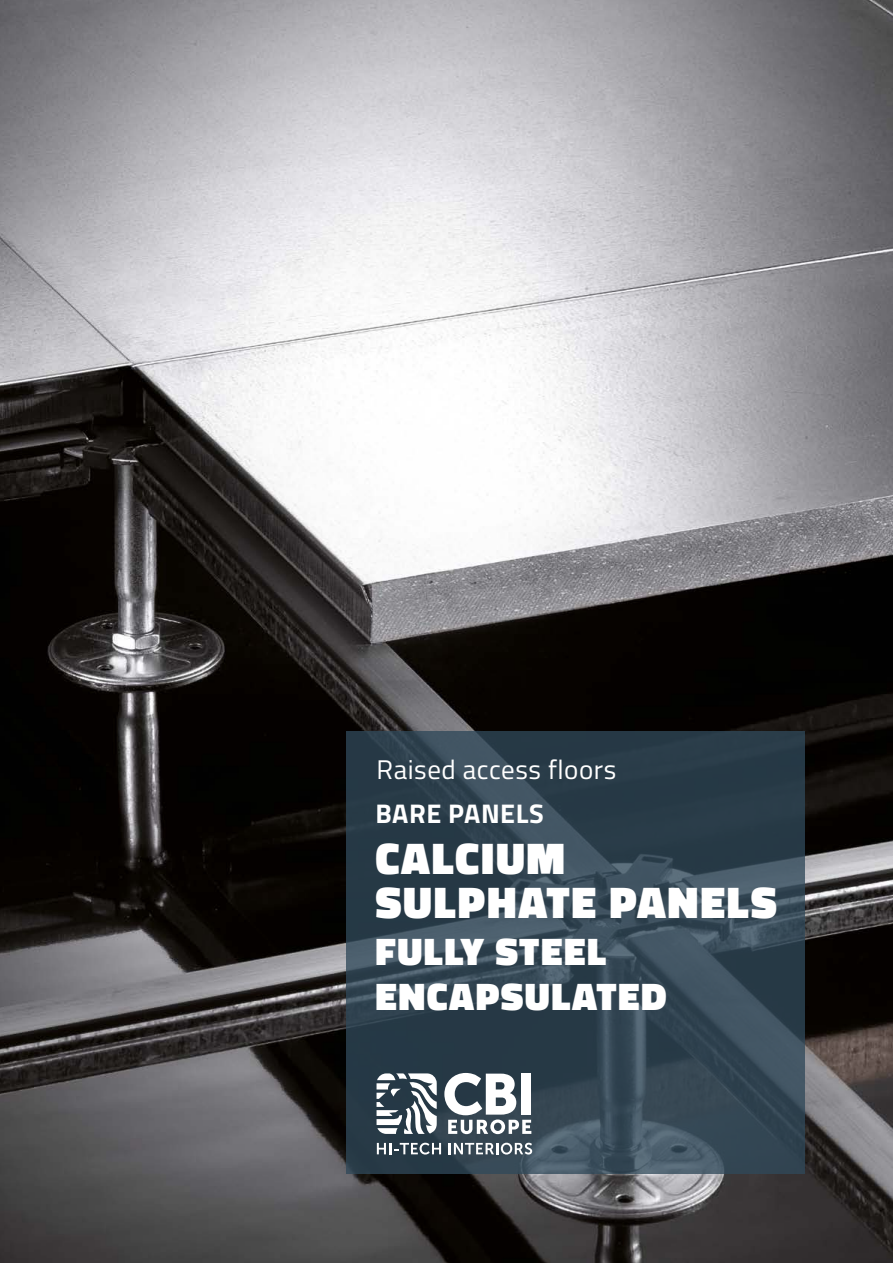
<style>
.page{position:relative;width:893px;height:1263px;background:#fff}
.page>*{position:absolute;margin:0;border:0;box-sizing:border-box;transform-origin:0 0}
.t1{font:900 45px/43.5px "Titillium";letter-spacing:.04em;color:#fff}
.t2{font:900 39px/45px "Titillium";letter-spacing:.04em;color:#fff}
.t3{font:27px "Titillium";letter-spacing:.02em;color:#fff}
.t4{font:700 27px "Titillium";letter-spacing:.02em;color:#fff}
</style>
<div class="page">
<img style="left:0;top:0;width:893px;height:1263px">
<svg style="left:347px;top:731px;width:458px;height:443px;background:#324552"></svg>
<svg style="left:444px;top:1073px;width:87px;height:61px"></svg>
<div style="left:521px;top:1073px;width:10px;height:41px;background:#fff"></div>
<svg style="left:377px;top:1143px;width:64px;height:11px"></svg>
<svg style="left:449px;top:1143px;width:83px;height:11px"></svg>
<svg style="left:377px;top:1073px;width:60px;height:61px"></svg>
<p class="t3" style="left:377px;top:750px;width:241px">Raised access floors</p>
<p class="t4" style="left:375px;top:793px;width:170px">BARE PANELS</p>
<p class="t1" style="left:375px;top:837px;width:403px">CALCIUM<br>SULPHATE PANELS</p>
<p class="t2" style="left:375px;top:928px;width:293px">FULLY STEEL<br>ENCAPSULATED</p>
</div>
